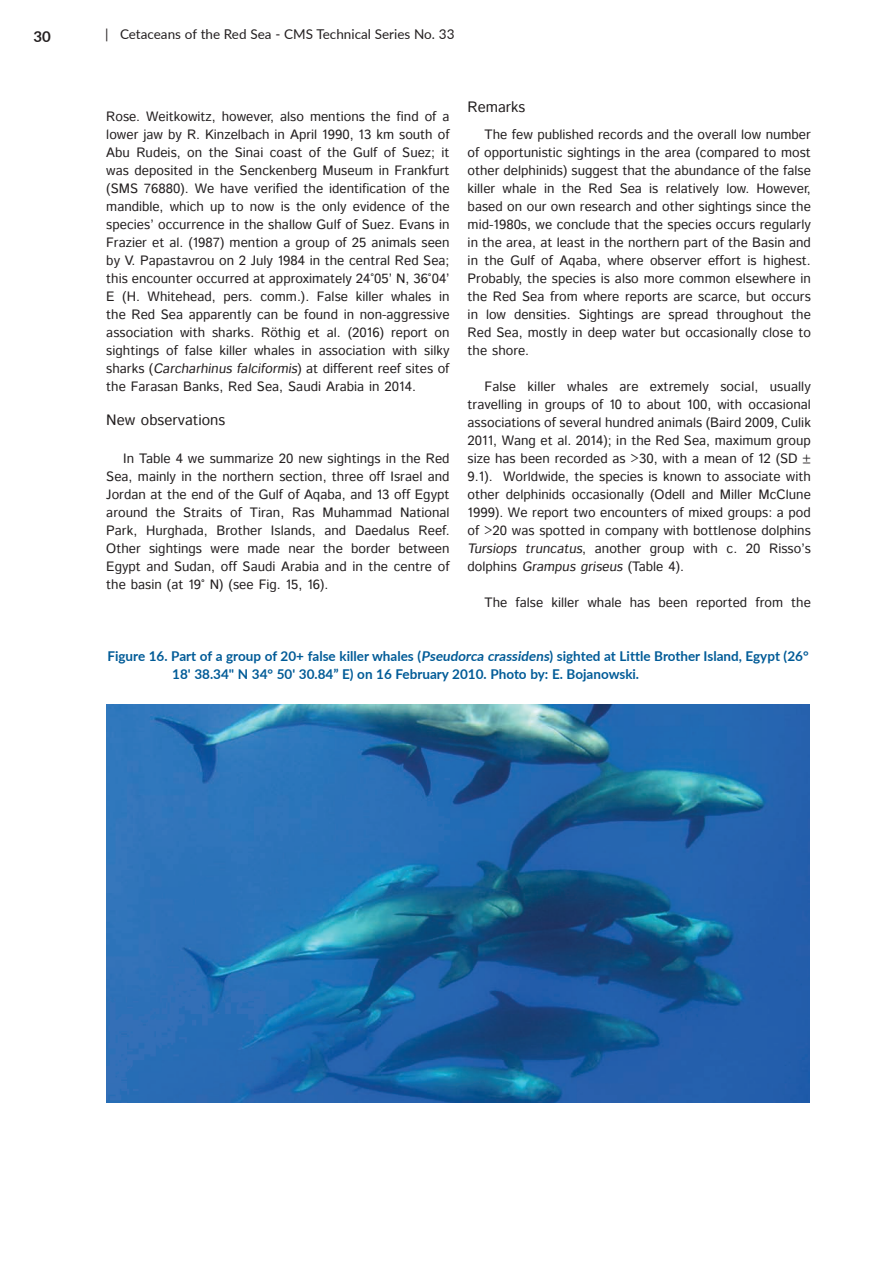
<style>
.page{position:relative;width:893px;height:1263px;background:#fff}
.page>*{position:absolute;margin:0;border:0;box-sizing:border-box;transform-origin:0 0}
.cetacea_U3{font:15px "Istok";color:#231f20}
.t1{font:700 15px "Lato";color:#231f20}
.cetacea_body_einzug{font:13.5px/18px "Istok";color:#231f20;text-align:justify}
.Flyways_Table_Übersc{font:700 13.5px "Lato";color:#005b97}
.t2{font:13.5px "Lato";color:#231f20}
</style>
<div class="page">
<img style="left:106px;top:705px;width:703px;height:397px">
<p class="t1" style="left:33px;top:25px;width:19px">30</p>
<p class="t2" style="left:105px;top:25px;width:351px">| Cetaceans of the Red Sea - CMS Technical Series No. 33</p>
<p class="cetacea_body_einzug" style="left:106px;top:108px;width:345px">Rose. Weitkowitz, however, also mentions the find of a lower jaw by R. Kinzelbach in April 1990, 13 km south of Abu Rudeis, on the Sinai coast of the Gulf of Suez; it was deposited in the Senckenberg Museum in Frankfurt (SMS 76880). We have verified the identification of the mandible, which up to now is the only evidence of the species’ occurrence in the shallow Gulf of Suez. Evans in Frazier et al. (1987) mention a group of 25 animals seen by V. Papastavrou on 2 July 1984 in the central Red Sea; this encounter occurred at approximately 24°05’ N, 36°04’ E (H. Whitehead, pers. comm.). False killer whales in the Red Sea apparently can be found in non-aggressive association with sharks. Röthig et al. (2016) report on sightings of false killer whales in association with silky sharks (Carcharhinus falciformis) at different reef sites of the Farasan Banks, Red Sea, Saudi Arabia in 2014.</p>
<p class="cetacea_U3" style="left:106px;top:410px;width:121px">New observations</p>
<p class="cetacea_body_einzug" style="left:106px;top:450px;width:345px;text-indent:17px">In Table 4 we summarize 20 new sightings in the Red Sea, mainly in the northern section, three off Israel and Jordan at the end of the Gulf of Aqaba, and 13 off Egypt around the Straits of Tiran, Ras Muhammad National Park, Hurghada, Brother Islands, and Daedalus Reef.<br>Other sightings were made near the border between Egypt and Sudan, off Saudi Arabia and in the centre of the basin (at 19° N) (see Fig. 15, 16).</p>
<p class="cetacea_U3" style="left:468px;top:97px;width:59px">Remarks</p>
<p class="cetacea_body_einzug" style="left:468px;top:126px;width:345px;text-indent:17px">The few published records and the overall low number of opportunistic sightings in the area (compared to most other delphinids) suggest that the abundance of the false killer whale in the Red Sea is relatively low. However, based on our own research and other sightings since the mid-1980s, we conclude that the species occurs regularly in the area, at least in the northern part of the Basin and in the Gulf of Aqaba, where observer effort is highest.<br>Probably, the species is also more common elsewhere in the Red Sea from where reports are scarce, but occurs in low densities. Sightings are spread throughout the Red Sea, mostly in deep water but occasionally close to the shore.</p>
<p class="cetacea_body_einzug" style="left:468px;top:378px;width:345px;text-indent:17px">False killer whales are extremely social, usually travelling in groups of 10 to about 100, with occasional associations of several hundred animals (Baird 2009, Culik 2011, Wang et al. 2014); in the Red Sea, maximum group size has been recorded as &gt;30, with a mean of 12 (SD ± 9.1). Worldwide, the species is known to associate with other delphinids occasionally (Odell and Miller McClune 1999). We report two encounters of mixed groups: a pod of &gt;20 was spotted in company with bottlenose dolphins Tursiops truncatus, another group with c. 20 Risso’s dolphins Grampus griseus (Table 4).</p>
<p class="cetacea_body_einzug" style="left:485px;top:594px;width:328px">The false killer whale has been reported from the</p>
<p class="Flyways_Table_Übersc" style="left:107px;top:646px;width:703px">Figure 16. Part of a group of 20+ false killer whales (Pseudorca crassidens) sighted at Little Brother Island, Egypt (26°</p>
<p class="Flyways_Table_Übersc" style="left:172px;top:664px;width:468px">18' 38.34" N 34° 50' 30.84” E) on 16 February 2010. Photo by: E. Bojanowski.</p>
</div>
